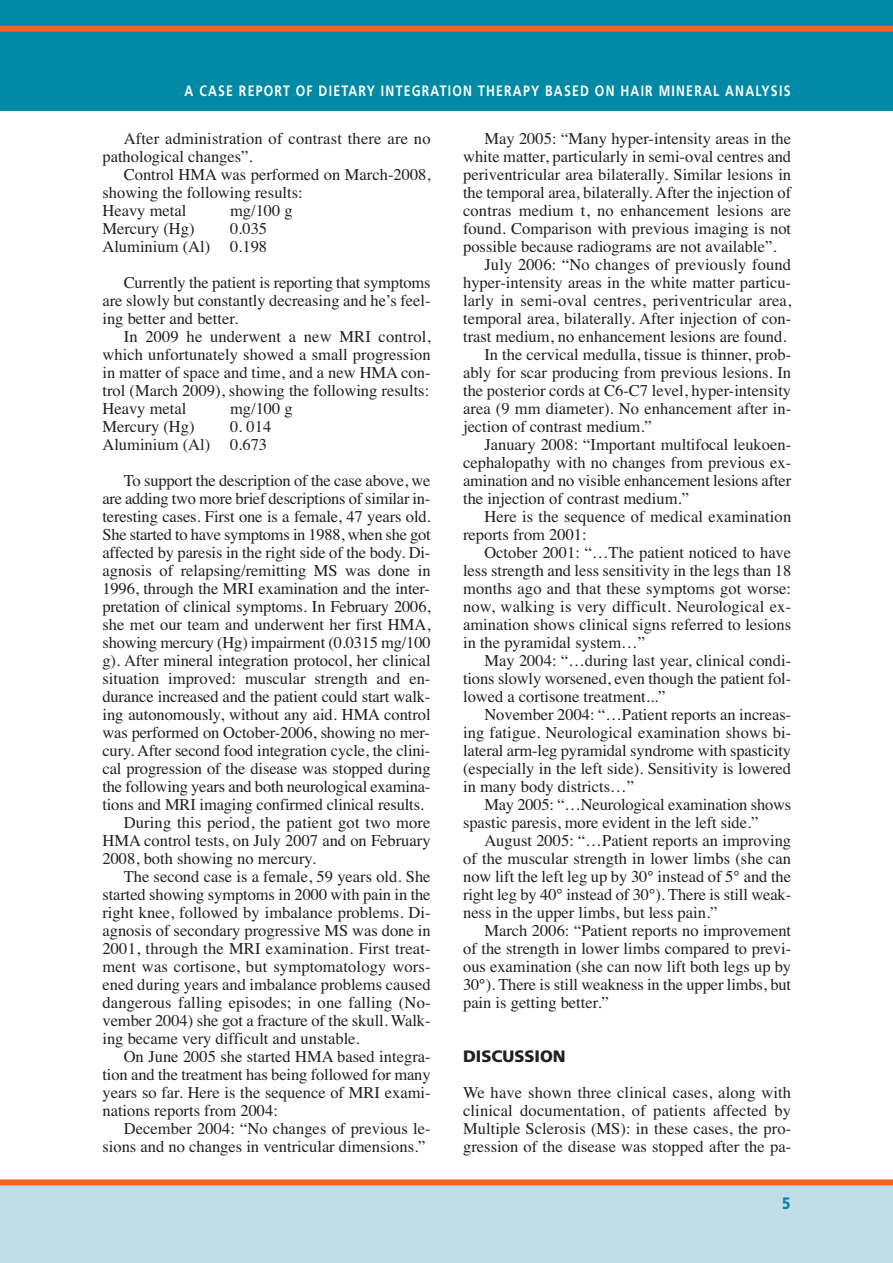
<style>
.page{position:relative;width:893px;height:1263px;background:#fff}
.page>*{position:absolute;margin:0;border:0;box-sizing:border-box;transform-origin:0 0}
.t1{font:16.5px/18px "Times";color:#231f20;text-align:justify}
.t2{font:900 16.5px "Frutiger";color:#231f20}
.t3{font:900 16.5px "Frutiger";color:#0089a5;scale:.82 1}
.t4{font:700 15px "Frutiger";letter-spacing:.1em;color:#fff;scale:.82 1}
</style>
<div class="page">
<div style="left:0;top:1180px;width:893px;height:83px;background:#c0dee8"></div>
<div style="left:0;top:0;width:893px;height:111px;background:#0089a5"></div>
<div style="left:0;top:26px;width:893px;height:6px;background:#f36621"></div>
<div style="left:0;top:1179px;width:893px;height:6px;background:#f36621"></div>
<p class="t4" style="left:185px;top:84px;width:740px">A CASE REPORT OF DIETARY INTEGRATION THERAPY BASED ON HAIR MINERAL ANALYSIS</p>
<p class="t1" style="left:102px;top:129px;width:330px;text-indent:21px">After administration of contrast there are no pathological changes”.</p>
<p class="t1" style="left:102px;top:165px;width:330px;text-align:left;text-indent:21px">Control HMA was performed on March-2008, showing the following results:<br>Heavy metal</p>
<p class="t1" style="left:230px;top:201px;width:64px">mg/100 g</p>
<p class="t1" style="left:102px;top:219px;width:166px;text-align:right">0.035<br>Aluminium (Al) 0.198</p>
<p class="t1" style="left:102px;top:273px;width:330px;text-indent:21px">Currently the patient is reporting that symptoms are slowly but constantly decreasing and he’s feel&shy;ing better and better.</p>
<p class="t1" style="left:102px;top:327px;width:330px;text-indent:21px">In 2009 he underwent a new MRI control, which unfortunately showed a small progression in matter of space and time, and a new HMA con&shy;trol (March 2009), showing the following results:<br>Heavy metal</p>
<p class="t1" style="left:102px;top:219px;width:94px">Mercury (Hg)</p>
<p class="t1" style="left:230px;top:399px;width:64px">mg/100 g</p>
<p class="t1" style="left:102px;top:417px;width:94px">Mercury (Hg)</p>
<p class="t1" style="left:102px;top:417px;width:170px;text-align:right">0. 014<br>Aluminium (Al) 0.673</p>
<p class="t1" style="left:124px;top:471px;width:308px">To support the description of the case above, we</p>
<p class="t1" style="left:102px;top:489px;width:329px">are adding two more brief descriptions of similar in-</p>
<p class="t1" style="left:102px;top:507px;width:330px">teresting cases. First one is a female, 47 years old.</p>
<p class="t1" style="left:102px;top:525px;width:330px">She started to have symptoms in 1988, when she got</p>
<p class="t1" style="left:102px;top:543px;width:329px">affected by paresis in the right side of the body. Di-</p>
<p class="t1" style="left:102px;top:561px;width:330px">agnosis of relapsing/remitting MS was done in</p>
<p class="t1" style="left:102px;top:579px;width:329px">1996, through the MRI examination and the inter-</p>
<p class="t1" style="left:102px;top:597px;width:330px">pretation of clinical symptoms. In February 2006,</p>
<p class="t1" style="left:102px;top:615px;width:330px">she met our team and underwent her first HMA,</p>
<p class="t1" style="left:102px;top:633px;width:330px">showing mercury (Hg) impairment (0.0315 mg/100</p>
<p class="t1" style="left:102px;top:651px;width:330px">g). After mineral integration protocol, her clinical</p>
<p class="t1" style="left:102px;top:669px;width:329px">situation improved: muscular strength and en-</p>
<p class="t1" style="left:102px;top:687px;width:329px">durance increased and the patient could start walk-</p>
<p class="t1" style="left:102px;top:705px;width:330px">ing autonomously, without any aid. HMA control</p>
<p class="t1" style="left:102px;top:723px;width:329px">was performed on October-2006, showing no mer-</p>
<p class="t1" style="left:102px;top:741px;width:329px">cury. After second food integration cycle, the clini-</p>
<p class="t1" style="left:102px;top:759px;width:330px">cal progression of the disease was stopped during</p>
<p class="t1" style="left:102px;top:777px;width:329px">the following years and both neurological examina-</p>
<p class="t1" style="left:102px;top:795px;width:323px">tions and MRI imaging confirmed clinical results.</p>
<p class="t1" style="left:124px;top:813px;width:308px">During this period, the patient got two more</p>
<p class="t1" style="left:102px;top:831px;width:330px">HMA control tests, on July 2007 and on February</p>
<p class="t1" style="left:102px;top:849px;width:215px">2008, both showing no mercury.</p>
<p class="t1" style="left:124px;top:867px;width:308px">The second case is a female, 59 years old. She</p>
<p class="t1" style="left:102px;top:885px;width:330px">started showing symptoms in 2000 with pain in the</p>
<p class="t1" style="left:102px;top:903px;width:330px">right knee, followed by imbalance problems. Di-</p>
<p class="t1" style="left:102px;top:921px;width:330px">agnosis of secondary progressive MS was done in</p>
<p class="t1" style="left:102px;top:939px;width:330px">2001, through the MRI examination. First treat-</p>
<p class="t1" style="left:102px;top:957px;width:330px">ment was cortisone, but symptomatology wors-</p>
<p class="t1" style="left:102px;top:975px;width:330px">ened during years and imbalance problems caused</p>
<p class="t1" style="left:102px;top:993px;width:330px">dangerous falling episodes; in one falling (No-</p>
<p class="t1" style="left:102px;top:1011px;width:330px">vember 2004) she got a fracture of the skull. Walk-</p>
<p class="t1" style="left:102px;top:1029px;width:259px">ing became very difficult and unstable.</p>
<p class="t1" style="left:124px;top:1047px;width:308px">On June 2005 she started HMA based integra-</p>
<p class="t1" style="left:102px;top:1065px;width:330px">tion and the treatment has being followed for many</p>
<p class="t1" style="left:102px;top:1083px;width:330px">years so far. Here is the sequence of MRI exami-</p>
<p class="t1" style="left:102px;top:1101px;width:177px">nations reports from 2004:</p>
<p class="t1" style="left:124px;top:1119px;width:308px">December 2004: “No changes of previous le-</p>
<p class="t1" style="left:102px;top:1137px;width:325px">sions and no changes in ventricular dimensions.”</p>
<p class="t1" style="left:484px;top:129px;width:308px">May 2005: “Many hyper-intensity areas in the</p>
<p class="t1" style="left:463px;top:147px;width:330px">white matter, particularly in semi-oval centres and</p>
<p class="t1" style="left:463px;top:165px;width:330px">periventricular area bilaterally. Similar lesions in</p>
<p class="t1" style="left:463px;top:183px;width:330px">the temporal area, bilaterally. After the injection of</p>
<p class="t1" style="left:463px;top:201px;width:330px">contras medium t, no enhancement lesions are</p>
<p class="t1" style="left:463px;top:219px;width:330px">found. Comparison with previous imaging is not</p>
<p class="t1" style="left:463px;top:237px;width:315px">possible because radiograms are not available”.</p>
<p class="t1" style="left:484px;top:255px;width:308px">July 2006: “No changes of previously found</p>
<p class="t1" style="left:463px;top:273px;width:329px">hyper-intensity areas in the white matter particu-</p>
<p class="t1" style="left:463px;top:291px;width:330px">larly in semi-oval centres, periventricular area,</p>
<p class="t1" style="left:463px;top:309px;width:330px">temporal area, bilaterally. After injection of con-</p>
<p class="t1" style="left:463px;top:327px;width:325px">trast medium, no enhancement lesions are found.</p>
<p class="t1" style="left:484px;top:345px;width:308px">In the cervical medulla, tissue is thinner, prob-</p>
<p class="t1" style="left:463px;top:363px;width:330px">ably for scar producing from previous lesions. In</p>
<p class="t1" style="left:463px;top:381px;width:330px">the posterior cords at C6-C7 level, hyper-intensity</p>
<p class="t1" style="left:463px;top:399px;width:330px">area (9 mm diameter). No enhancement after in-</p>
<p class="t1" style="left:463px;top:417px;width:190px">jection of contrast medium.”</p>
<p class="t1" style="left:484px;top:435px;width:308px">January 2008: “Important multifocal leukoen-</p>
<p class="t1" style="left:463px;top:453px;width:330px">cephalopathy with no changes from previous ex-</p>
<p class="t1" style="left:463px;top:471px;width:330px">amination and no visible enhancement lesions after</p>
<p class="t1" style="left:463px;top:489px;width:227px">the injection of contrast medium.”</p>
<p class="t1" style="left:484px;top:507px;width:308px">Here is the sequence of medical examination</p>
<p class="t1" style="left:463px;top:525px;width:125px">reports from 2001:</p>
<p class="t1" style="left:484px;top:543px;width:308px">October 2001: “…The patient noticed to have</p>
<p class="t1" style="left:463px;top:561px;width:330px">less strength and less sensitivity in the legs than 18</p>
<p class="t1" style="left:463px;top:579px;width:330px">months ago and that these symptoms got worse:</p>
<p class="t1" style="left:463px;top:597px;width:330px">now, walking is very difficult. Neurological ex-</p>
<p class="t1" style="left:463px;top:615px;width:330px">amination shows clinical signs referred to lesions</p>
<p class="t1" style="left:463px;top:633px;width:183px">in the pyramidal system…”</p>
<p class="t1" style="left:484px;top:651px;width:308px">May 2004: “…during last year, clinical condi-</p>
<p class="t1" style="left:463px;top:669px;width:330px">tions slowly worsened, even though the patient fol-</p>
<p class="t1" style="left:463px;top:687px;width:204px">lowed a cortisone treatment...”</p>
<p class="t1" style="left:484px;top:705px;width:308px">November 2004: “…Patient reports an increas-</p>
<p class="t1" style="left:463px;top:723px;width:330px">ing fatigue. Neurological examination shows bi-</p>
<p class="t1" style="left:463px;top:741px;width:330px">lateral arm-leg pyramidal syndrome with spasticity</p>
<p class="t1" style="left:463px;top:759px;width:330px">(especially in the left side). Sensitivity is lowered</p>
<p class="t1" style="left:463px;top:777px;width:172px">in many body districts…”</p>
<p class="t1" style="left:484px;top:795px;width:308px">May 2005: “…Neurological examination shows</p>
<p class="t1" style="left:463px;top:813px;width:297px">spastic paresis, more evident in the left side.”</p>
<p class="t1" style="left:484px;top:831px;width:308px">August 2005: “…Patient reports an improving</p>
<p class="t1" style="left:463px;top:849px;width:330px">of the muscular strength in lower limbs (she can</p>
<p class="t1" style="left:463px;top:867px;width:330px">now lift the left leg up by 30° instead of 5° and the</p>
<p class="t1" style="left:463px;top:885px;width:330px">right leg by 40° instead of 30°). There is still weak-</p>
<p class="t1" style="left:463px;top:903px;width:256px">ness in the upper limbs, but less pain.”</p>
<p class="t1" style="left:484px;top:921px;width:308px">March 2006: “Patient reports no improvement</p>
<p class="t1" style="left:463px;top:939px;width:330px">of the strength in lower limbs compared to previ-</p>
<p class="t1" style="left:463px;top:957px;width:330px">ous examination (she can now lift both legs up by</p>
<p class="t1" style="left:463px;top:975px;width:330px">30°). There is still weakness in the upper limbs, but</p>
<p class="t1" style="left:463px;top:993px;width:147px">pain is getting better.”</p>
<p class="t2" style="left:463px;top:1050px;width:104px">DISCUSSION</p>
<p class="t1" style="left:463px;top:1083px;width:330px">We have shown three clinical cases, along with clinical documentation, of patients affected by Multiple Sclerosis (MS): in these cases, the pro&shy;gression of the disease was stopped after the pa-</p>
<p class="t3" style="left:782px;top:1197px;width:12px">5</p>
</div>
